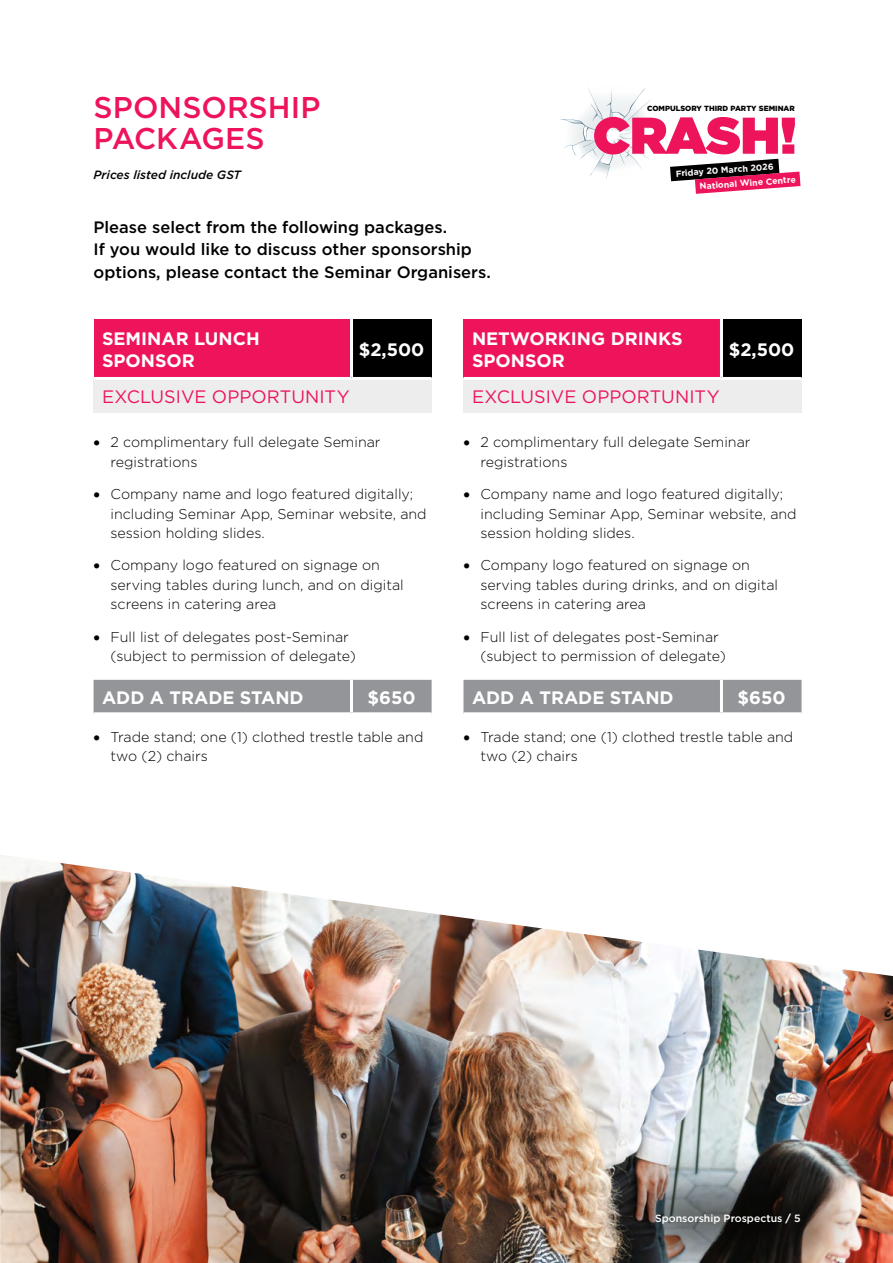
<style>
.page{position:relative;width:893px;height:1263px;background:#fff}
.page>*{position:absolute;margin:0;border:0;box-sizing:border-box;transform-origin:0 0}
.t1{font:900 51.6px "Gotham";letter-spacing:-.005em;color:#ed145b}
.t2{font:500 30px/31.5px "Gotham";letter-spacing:.005em;color:#ed145b}
.t3{font:700 18px/21.6px "Gotham";color:#fff}
.t4{font:18px "Gotham";color:#ed145b}
.t5{font:500 16.5px/22.5px "Gotham";color:#000}
.t6{font:300 14.25px/19.5px "Gotham";color:#000}
.t7{font:italic 500 12px "Gotham";color:#000}
.t8{font:500 10.5px "Gotham";color:#fff}
.t9{font:700 8.85px/14.5px "Gotham";color:#fff}
.t10{font:900 7.5px "Gotham";color:#000}
.s1{font-weight:700}
</style>
<div class="page">
<img style="left:1px;top:855px;width:892px;height:408px">
<img style="left:0;top:855px;width:1px;height:408px">
<div style="left:94px;top:319px;width:257px;height:59px;background:#ed145b"></div>
<div style="left:351px;top:319px;width:81px;height:59px;background:#000"></div>
<div style="left:94px;top:378px;width:338px;height:34px;background:#ededee"></div>
<hr style="left:94px;top:377px;width:257px;height:3px;background:#fff">
<hr style="left:351px;top:377px;width:81px;height:3px;background:#fff">
<hr style="left:350px;top:319px;width:3px;height:58px;background:#fff">
<div style="left:94px;top:680px;width:338px;height:32px;background:#939598"></div>
<hr style="left:350px;top:680px;width:3px;height:32px;background:#fff">
<div style="left:463px;top:319px;width:258px;height:59px;background:#ed145b"></div>
<div style="left:721px;top:319px;width:80px;height:59px;background:#000"></div>
<div style="left:463px;top:378px;width:338px;height:34px;background:#ededee"></div>
<hr style="left:463px;top:377px;width:258px;height:3px;background:#fff">
<hr style="left:721px;top:377px;width:80px;height:3px;background:#fff">
<hr style="left:720px;top:319px;width:3px;height:58px;background:#fff">
<div style="left:463px;top:680px;width:338px;height:32px;background:#939598"></div>
<hr style="left:720px;top:680px;width:3px;height:32px;background:#fff">
<img style="left:570px;top:87px;width:231px;height:99px">
<svg style="left:670px;top:159px;width:130px;height:35px"></svg>
<div style="left:582px;top:1139px;width:292px;height:124px;background:#000;opacity:.75"></div>
<h2 class="t2" style="left:94px;top:91px;width:228px">SPONSORSHIP<br>PACKAGES</h2>
<p class="t7" style="left:94px;top:167px;width:149px">Prices listed include GST</p>
<p class="t5" style="left:94px;top:216px;width:399px">Please select from the following packages.<br>If you would like to discuss other sponsorship options, please contact the Seminar Organisers.</p>
<p class="t10" style="left:647px;top:104px;width:149px">COMPULSORY THIRD PARTY SEMINAR</p>
<h1 class="t1" style="left:593px;top:98px;width:205px">CRASH!</h1>
<p class="t9" style="left:698px;top:164px;width:98px;text-indent:-23px;rotate:-4deg">Friday 20 March 2026<br>National Wine Centre</p>
<p class="t3" style="left:102px;top:328px;width:159px">SEMINAR LUNCH<br>SPONSOR</p>
<p class="t3" style="left:359px;top:339px;width:67px">$2,500</p>
<p class="t4" style="left:102px;top:385px;width:249px">EXCLUSIVE OPPORTUNITY</p>
<p class="t6" style="left:111px;top:432px;width:272px;text-indent:-17px">• 2 complimentary full delegate Seminar registrations</p>
<p class="t6" style="left:111px;top:484px;width:318px;text-indent:-17px">• Company name and logo featured digitally; including Seminar App, Seminar website, and session holding slides.</p>
<p class="t6" style="left:111px;top:555px;width:295px;text-indent:-17px">• Company logo featured on signage on serving tables during lunch, and on digital screens in catering area</p>
<p class="t6" style="left:111px;top:626px;width:247px;text-indent:-17px">• Full list of delegates post-Seminar (subject to permission of delegate)</p>
<p class="t3" style="left:102px;top:687px;width:203px">ADD A TRADE STAND</p>
<p class="t3" style="left:368px;top:687px;width:50px">$650</p>
<p class="t6" style="left:111px;top:726px;width:314px;text-indent:-17px">• Trade stand; one (1) clothed trestle table and two (2) chairs</p>
<p class="t3" style="left:472px;top:328px;width:212px">NETWORKING DRINKS<br>SPONSOR</p>
<p class="t3" style="left:729px;top:339px;width:67px">$2,500</p>
<p class="t4" style="left:472px;top:385px;width:249px">EXCLUSIVE OPPORTUNITY</p>
<p class="t6" style="left:480px;top:432px;width:272px;text-indent:-17px">• 2 complimentary full delegate Seminar registrations</p>
<p class="t6" style="left:480px;top:484px;width:318px;text-indent:-17px">• Company name and logo featured digitally; including Seminar App, Seminar website, and session holding slides.</p>
<p class="t6" style="left:480px;top:555px;width:299px;text-indent:-17px">• Company logo featured on signage on serving tables during drinks, and on digital screens in catering area</p>
<p class="t6" style="left:480px;top:626px;width:247px;text-indent:-17px">• Full list of delegates post-Seminar (subject to permission of delegate)</p>
<p class="t3" style="left:472px;top:687px;width:203px">ADD A TRADE STAND</p>
<p class="t3" style="left:737px;top:687px;width:50px">$650</p>
<p class="t6" style="left:480px;top:726px;width:314px;text-indent:-17px">• Trade stand; one (1) clothed trestle table and two (2) chairs</p>
<p class="t8" style="left:655px;top:1212px;width:147px">Sponsorship Prospectus <span class="s1">/</span> 5</p>
</div>
